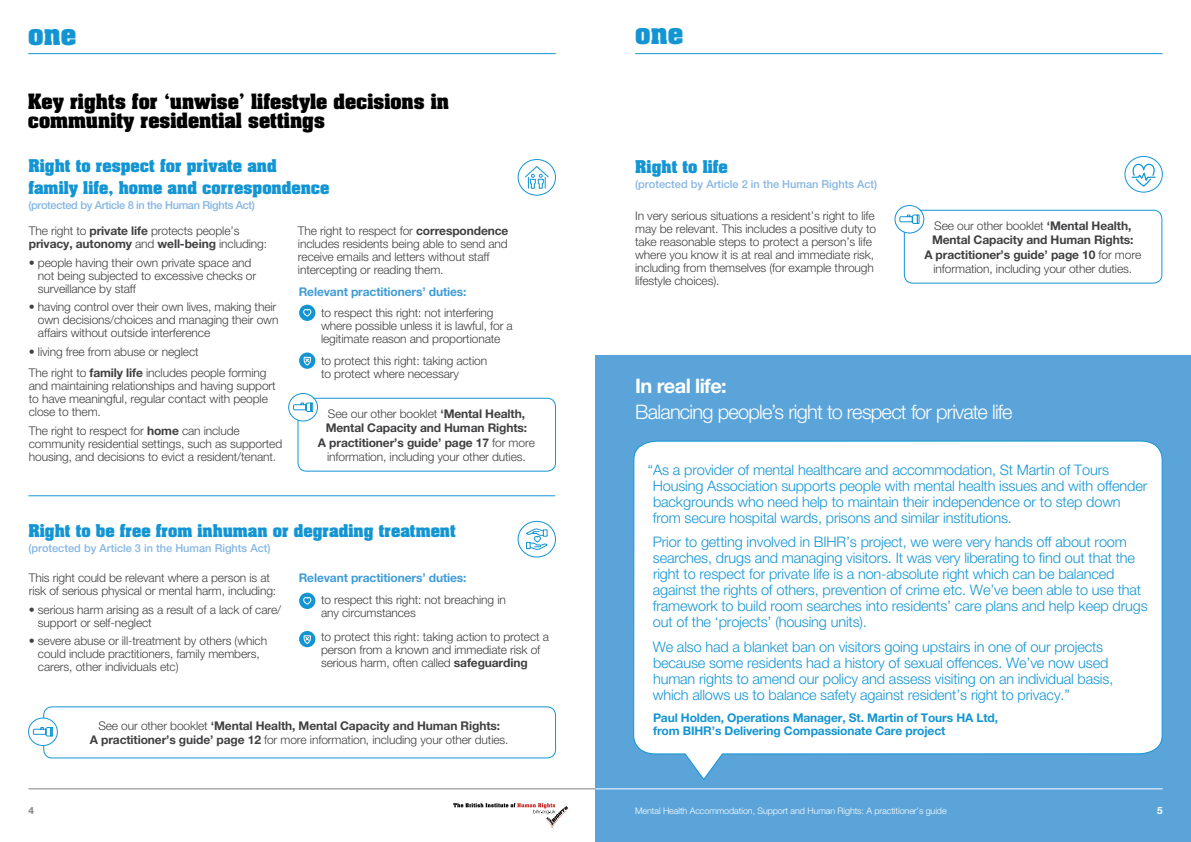
<style>
.page{position:relative;width:1191px;height:842px;background:#fff}
.page>*{position:absolute;margin:0;border:0;box-sizing:border-box;transform-origin:0 0}
.t1{font:700 25px "Aachen";color:#1495d3}
.t2{font:300 20px "Helvetica Neue";letter-spacing:-.04em;color:#fff}
.t3{font:700 20px "Helvetica Neue";letter-spacing:-.03em;color:#fff}
.t4{font:700 18px/19px "Aachen";color:#000}
.t5{font:700 15px/22px "Aachen";color:#1495d3}
.t6{font:300 14.5px/16px "Helvetica Neue";letter-spacing:-.01em;color:#1495d3}
.t7{font:300 12px/13px "Helvetica Neue";letter-spacing:-.01em;color:#414042}
.t8{font:700 12px/14.4px "Helvetica Neue";letter-spacing:-.01em;color:#414042;text-align:center}
.t9{font:700 12px/13px "Helvetica Neue";letter-spacing:-.01em;color:#1495d3}
.t10{font:700 12px "Helvetica Neue";letter-spacing:-.01em;color:#409cd6}
.t11{font:500 11px "Helvetica Neue";color:#84b6e2}
.t12{font:500 11px "Helvetica Neue";letter-spacing:-.03em;color:#84b6e2}
.t13{font:700 10px "Helvetica Neue";color:#808285}
.t14{font:700 10px "Helvetica Neue";color:#fff}
.t15{font:300 9px "Helvetica Neue";letter-spacing:-.01em;color:#fff}
.s1{font-weight:700}
.s2{font-weight:300}
</style>
<div class="page">
<hr style="left:28px;top:789px;width:567px;height:1px;background:#808285">
<svg style="left:453px;top:803px;width:116px;height:25px"></svg>
<div style="left:595px;top:356px;width:596px;height:486px;background:#5aa4da"></div>
<hr style="left:28px;top:53px;width:528px;height:1px;background:#1495d3">
<hr style="left:28px;top:495px;width:527px;height:1px;background:#1495d3">
<svg style="left:518px;top:159px;width:37px;height:36px"></svg>
<div style="left:518px;top:159px;width:38px;height:36px;border:1px solid #1495d3;border-radius:50%"></div>
<svg style="left:524px;top:165px;width:25px;height:24px"></svg>
<div style="left:298px;top:398px;width:258px;height:73px;border:1px solid #1495d3;border-radius:9px"></div>
<div style="left:289px;top:393px;width:28px;height:28px;background:#fff;border-radius:50%"></div>
<div style="left:288px;top:393px;width:30px;height:28px;border:1px solid #1495d3;border-radius:50%"></div>
<svg style="left:293px;top:402px;width:20px;height:10px"></svg>
<div style="left:904px;top:210px;width:258px;height:73px;border:1px solid #1495d3;border-radius:9px"></div>
<svg style="left:895px;top:205px;width:29px;height:28px"></svg>
<div style="left:894px;top:205px;width:30px;height:28px;border:1px solid #1495d3;border-radius:50%"></div>
<svg style="left:899px;top:214px;width:20px;height:10px"></svg>
<div style="left:299px;top:352px;width:16px;height:17px;background:#1495d3;border-radius:50%"></div>
<svg style="left:303px;top:356px;width:8px;height:10px"></svg>
<div style="left:299px;top:305px;width:16px;height:16px;background:#1495d3;border-radius:50%"></div>
<svg style="left:303px;top:309px;width:9px;height:8px"></svg>
<hr style="left:635px;top:53px;width:527px;height:1px;background:#1495d3">
<svg style="left:633px;top:440px;width:530px;height:340px;background:#eff6fb"></svg>
<div style="left:518px;top:521px;width:38px;height:36px;border:1px solid #1495d3;border-radius:50%"></div>
<svg style="left:526px;top:528px;width:22px;height:22px"></svg>
<div style="left:43px;top:707px;width:513px;height:51px;border:1px solid #1495d3;border-radius:9px"></div>
<div style="left:29px;top:718px;width:28px;height:27px;background:#fff;border-radius:50%"></div>
<div style="left:28px;top:718px;width:30px;height:28px;border:1px solid #1495d3;border-radius:50%"></div>
<svg style="left:33px;top:727px;width:20px;height:10px"></svg>
<div style="left:299px;top:631px;width:16px;height:16px;background:#1495d3;border-radius:50%"></div>
<svg style="left:303px;top:635px;width:8px;height:9px"></svg>
<div style="left:299px;top:593px;width:16px;height:16px;background:#1495d3;border-radius:50%"></div>
<svg style="left:303px;top:597px;width:9px;height:8px"></svg>
<hr style="left:595px;top:789px;width:567px;height:1px;background:#fff">
<svg style="left:1125px;top:156px;width:37px;height:36px"></svg>
<div style="left:1124px;top:156px;width:38px;height:36px;border:1px solid #1495d3;border-radius:50%"></div>
<svg style="left:1131px;top:162px;width:25px;height:25px"></svg>
<h1 class="t1" style="left:28px;top:16px;width:49px">one</h1>
<h3 class="t4" style="left:28px;top:91px;width:423px">Key rights for ‘unwise’ lifestyle decisions in community residential settings</h3>
<p class="t5" style="left:28px;top:155px;width:303px">Right to respect for private and family life, home and correspondence</p>
<p class="t12" style="left:28px;top:199px;width:228px">(protected by Article 8 in the Human Rights Act)</p>
<p class="t7" style="left:29px;top:224px;width:240px">The right to <span class="s1">private life</span> protects people’s <span class="s1">privacy, autonomy</span> and <span class="s1">well-being</span> including:</p>
<p class="t7" style="left:38px;top:255px;width:220px;text-indent:-9px">• people having their own private space and not being subjected to excessive checks or surveillance by staff</p>
<p class="t7" style="left:38px;top:300px;width:242px;text-indent:-9px">• having control over their own lives, making their own decisions/choices and managing their own affairs without outside interference</p>
<p class="t7" style="left:29px;top:341px;width:239px;line-height:21.5px">• living free from abuse or neglect<br>The right to <span class="s1">family life</span> includes people forming</p>
<p class="t7" style="left:29px;top:379px;width:248px">and maintaining relationships and having support to have meaningful, regular contact with people close to them.</p>
<p class="t7" style="left:29px;top:424px;width:255px">The right to respect for <span class="s1">home</span> can include community residential settings, such as supported housing, and decisions to evict a resident/tenant.</p>
<p class="t7" style="left:298px;top:224px;width:212px">The right to respect for <span class="s1">correspondence </span>includes residents being able to send and receive emails and letters without staff intercepting or reading them.</p>
<p class="t10" style="left:299px;top:284px;width:169px">Relevant practitioners’ duties:</p>
<p class="t7" style="left:321px;top:306px;width:193px">to respect this right: not interfering where possible unless it is lawful, for a legitimate reason and proportionate</p>
<p class="t7" style="left:321px;top:354px;width:168px">to protect this right: taking action to protect where necessary</p>
<p class="t8" style="left:318px;top:406px;width:218px"><span class="s2">See our other booklet</span> ‘Mental Health, Mental Capacity and Human Rights:<br>A practitioner’s guide’ page 17 <span class="s2">for more information, including your other duties.</span></p>
<p class="t5" style="left:28px;top:519px;width:429px">Right to be free from inhuman or degrading treatment</p>
<p class="t11" style="left:28px;top:541px;width:244px">(protected by Article 3 in the Human Rights Act)</p>
<p class="t7" style="left:29px;top:571px;width:249px">This right could be relevant where a person is at risk of serious physical or mental harm, including:</p>
<p class="t7" style="left:38px;top:603px;width:245px;text-indent:-9px">• serious harm arising as a result of a lack of care/ support or self-neglect</p>
<p class="t7" style="left:38px;top:634px;width:231px;text-indent:-9px">• severe abuse or ill-treatment by others (which could include practitioners, family members, carers, other individuals etc)</p>
<p class="t10" style="left:299px;top:571px;width:169px">Relevant practitioners’ duties:</p>
<p class="t7" style="left:321px;top:593px;width:186px">to respect this right: not breaching in any circumstances</p>
<p class="t7" style="left:321px;top:630px;width:229px">to protect this right: taking action to protect a person from a known and immediate risk of serious harm, often called <span class="s1">safeguarding</span></p>
<p class="t13" style="left:28px;top:804px;width:7px">4</p>
<p class="t8" style="left:90px;top:718px;width:420px"><span class="s2">See our other booklet</span> ‘Mental Health, Mental Capacity and Human Rights:<br>A practitioner’s guide’ page 12 <span class="s2">for more information, including your other duties.</span></p>
<h1 class="t1" style="left:635px;top:16px;width:49px">one</h1>
<p class="t5" style="left:635px;top:155px;width:94px">Right to life</p>
<p class="t11" style="left:635px;top:177px;width:244px">(protected by Article 2 in the Human Rights Act)</p>
<p class="t7" style="left:635px;top:209px;width:242px">In very serious situations a resident’s right to life may be relevant. This includes a positive duty to take reasonable steps to protect a person’s life where you know it is at real and immediate risk, including from themselves (for example through lifestyle choices).</p>
<p class="t8" style="left:924px;top:218px;width:218px"><span class="s2">See our other booklet</span> ‘Mental Health, Mental Capacity and Human Rights:<br>A practitioner’s guide’ page 10 <span class="s2">for more information, including your other duties.</span></p>
<h2 class="t3" style="left:635px;top:374px;width:93px">In real life:</h2>
<h2 class="t2" style="left:635px;top:399px;width:379px">Balancing people’s right to respect for private life</h2>
<p class="t6" style="left:653px;top:461px;width:496px;text-indent:-5px">“As a provider of mental healthcare and accommodation, St Martin of Tours Housing Association supports people with mental health issues and with offender backgrounds who need help to maintain their independence or to step down from secure hospital wards, prisons and similar institutions.</p>
<p class="t6" style="left:653px;top:534px;width:496px">Prior to getting involved in BIHR’s project, we were very hands off about room searches, drugs and managing visitors. It was very liberating to find out that the right to respect for private life is a non-absolute right which can be balanced against the rights of others, prevention of crime etc. We’ve been able to use that framework to build room searches into residents’ care plans and help keep drugs out of the ‘projects’ (housing units).</p>
<p class="t6" style="left:652px;top:638px;width:462px">We also had a blanket ban on visitors going upstairs in one of our projects because some residents had a history of sexual offences. We’ve now used human rights to amend our policy and assess visiting on an individual basis, which allows us to balance safety against resident’s right to privacy.”</p>
<p class="t9" style="left:653px;top:710px;width:346px">Paul Holden, Operations Manager, St. Martin of Tours HA Ltd, from BIHR’s Delivering Compassionate Care project</p>
<p class="t15" style="left:635px;top:805px;width:313px">Mental Health Accommodation, Support and Human Rights: A practitioner’s guide</p>
<p class="t14" style="left:1157px;top:804px;width:7px">5</p>
</div>
